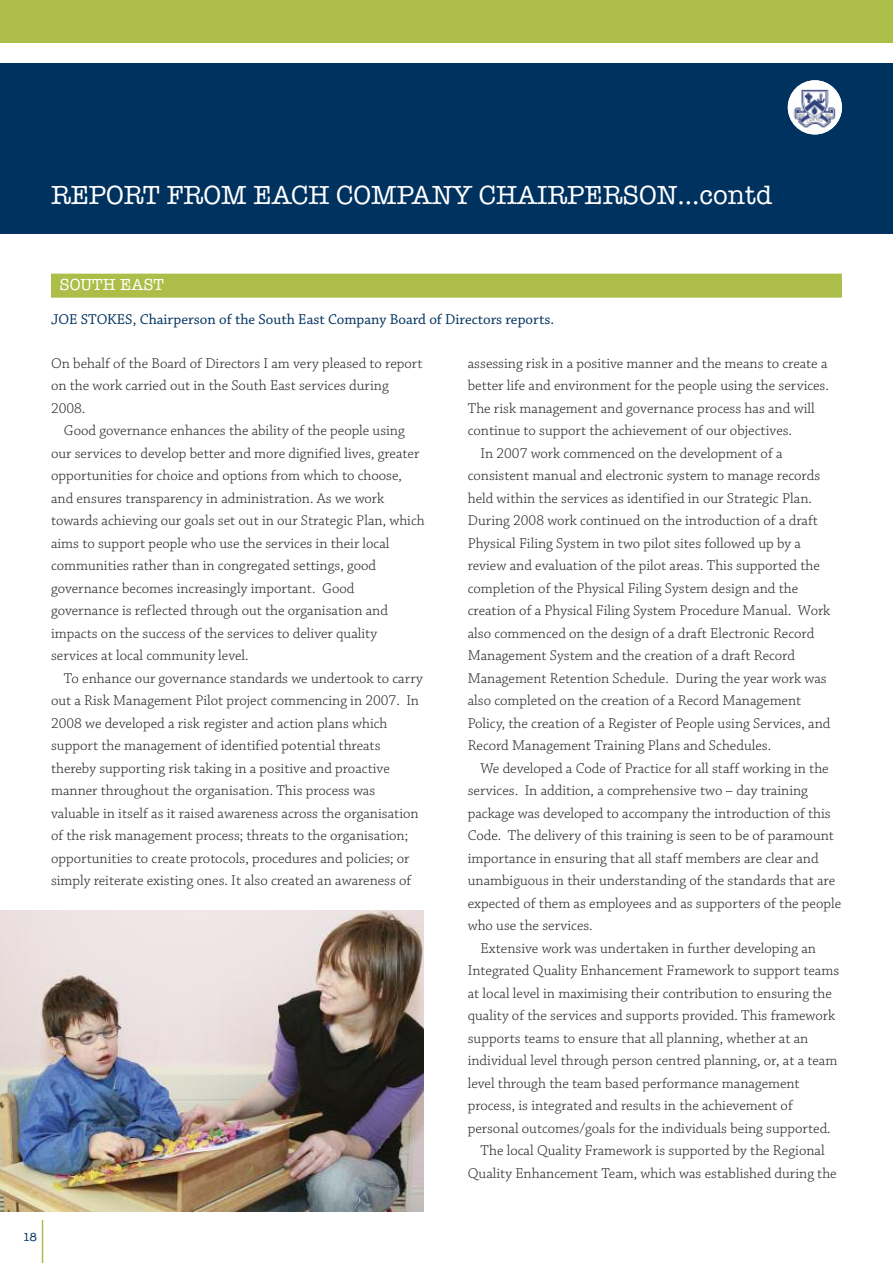
<style>
.page{position:relative;width:893px;height:1263px;background:#fff}
.page>*{position:absolute;margin:0;border:0;box-sizing:border-box;transform-origin:0 0}
.t1{font:27px "American Typewriter";color:#fff}
.t2{font:16.5px "American Typewriter";color:#fff}
.t3{font:300 15px/22.5px "Chaparral Pro";color:#272627}
.t4{font:15px "Chaparral Pro";color:#00325f}
.t5{font:12px "American Typewriter";color:#00325f}
</style>
<div class="page">
<div style="left:0;top:0;width:893px;height:43px;background:#acbd48"></div>
<hr style="left:42px;top:1220px;width:1px;height:43px;background:#acbd48">
<div style="left:0;top:64px;width:892px;height:170px;background:#00325f"></div>
<img style="left:788px;top:80px;width:54px;height:54px;border-radius:50%">
<div style="left:51px;top:274px;width:791px;height:24px;background:#acbd48"></div>
<img style="left:0;top:910px;width:423px;height:302px">
<h1 class="t1" style="left:51px;top:179px;width:723px">REPORT FROM EACH COMPANY CHAIRPERSON...contd</h1>
<p class="t2" style="left:60px;top:275px;width:106px">SOUTH EAST</p>
<p class="t4" style="left:51px;top:314px;width:505px">JOE STOKES, Chairperson of the South East Company Board of Directors reports.</p>
<p class="t3" style="left:51px;top:353px;width:373px">On behalf of the Board of Directors I am very pleased to report on the work carried out in the South East services during<br>2008.</p>
<p class="t3" style="left:51px;top:420px;width:375px;text-indent:13px">Good governance enhances the ability of the people using our services to develop better and more dignified lives, greater opportunities for choice and options from which to choose, and ensures transparency in administration. As we work towards achieving our goals set out in our Strategic Plan, which aims to support people who use the services in their local communities rather than in congregated settings, good governance becomes increasingly important. Good governance is reflected through out the organisation and impacts on the success of the services to deliver quality services at local community level.</p>
<p class="t3" style="left:51px;top:668px;width:373px;text-indent:13px">To enhance our governance standards we undertook to carry out a Risk Management Pilot project commencing in 2007. In 2008 we developed a risk register and action plans which support the management of identified potential threats thereby supporting risk taking in a positive and proactive manner throughout the organisation. This process was valuable in itself as it raised awareness across the organisation of the risk management process; threats to the organisation; opportunities to create protocols, procedures and policies; or simply reiterate existing ones. It also created an awareness of</p>
<p class="t3" style="left:468px;top:353px;width:361px">assessing risk in a positive manner and the means to create a</p>
<p class="t3" style="left:468px;top:375px;width:363px">better life and environment for the people using the services.</p>
<p class="t3" style="left:468px;top:398px;width:348px">The risk management and governance process has and will</p>
<p class="t3" style="left:468px;top:420px;width:326px">continue to support the achievement of our objectives.</p>
<p class="t3" style="left:480px;top:443px;width:304px">In 2007 work commenced on the development of a</p>
<p class="t3" style="left:468px;top:465px;width:354px">consistent manual and electronic system to manage records</p>
<p class="t3" style="left:468px;top:488px;width:346px">held within the services as identified in our Strategic Plan.</p>
<p class="t3" style="left:468px;top:510px;width:352px">During 2008 work continued on the introduction of a draft</p>
<p class="t3" style="left:468px;top:533px;width:335px">Physical Filing System in two pilot sites followed up by a</p>
<p class="t3" style="left:468px;top:555px;width:354px">review and evaluation of the pilot areas. This supported the</p>
<p class="t3" style="left:468px;top:578px;width:332px">completion of the Physical Filing System design and the</p>
<p class="t3" style="left:468px;top:600px;width:364px">creation of a Physical Filing System Procedure Manual. Work</p>
<p class="t3" style="left:468px;top:623px;width:348px">also commenced on the design of a draft Electronic Record</p>
<p class="t3" style="left:468px;top:645px;width:329px">Management System and the creation of a draft Record</p>
<p class="t3" style="left:468px;top:668px;width:361px">Management Retention Schedule. During the year work was</p>
<p class="t3" style="left:468px;top:690px;width:335px">also completed on the creation of a Record Management</p>
<p class="t3" style="left:468px;top:713px;width:364px">Policy, the creation of a Register of People using Services, and</p>
<p class="t3" style="left:468px;top:735px;width:305px">Record Management Training Plans and Schedules.</p>
<p class="t3" style="left:480px;top:758px;width:350px">We developed a Code of Practice for all staff working in the</p>
<p class="t3" style="left:468px;top:780px;width:342px">services. In addition, a comprehensive two – day training</p>
<p class="t3" style="left:468px;top:803px;width:365px">package was developed to accompany the introduction of this</p>
<p class="t3" style="left:468px;top:825px;width:368px">Code. The delivery of this training is seen to be of paramount</p>
<p class="t3" style="left:468px;top:848px;width:352px">importance in ensuring that all staff members are clear and</p>
<p class="t3" style="left:468px;top:870px;width:369px">unambiguous in their understanding of the standards that are</p>
<p class="t3" style="left:468px;top:893px;width:375px">expected of them as employees and as supporters of the people</p>
<p class="t3" style="left:468px;top:915px;width:127px">who use the services.</p>
<p class="t3" style="left:480px;top:938px;width:337px">Extensive work was undertaken in further developing an</p>
<p class="t3" style="left:468px;top:960px;width:373px">Integrated Quality Enhancement Framework to support teams</p>
<p class="t3" style="left:468px;top:983px;width:366px">at local level in maximising their contribution to ensuring the</p>
<p class="t3" style="left:468px;top:1005px;width:369px">quality of the services and supports provided. This framework</p>
<p class="t3" style="left:468px;top:1028px;width:342px">supports teams to ensure that all planning, whether at an</p>
<p class="t3" style="left:468px;top:1050px;width:371px">individual level through person centred planning, or, at a team</p>
<p class="t3" style="left:468px;top:1073px;width:333px">level through the team based performance management</p>
<p class="t3" style="left:468px;top:1095px;width:327px">process, is integrated and results in the achievement of</p>
<p class="t3" style="left:468px;top:1118px;width:364px">personal outcomes/goals for the individuals being supported.</p>
<p class="t3" style="left:480px;top:1140px;width:346px">The local Quality Framework is supported by the Regional</p>
<p class="t3" style="left:468px;top:1163px;width:370px">Quality Enhancement Team, which was established during the</p>
<p class="t5" style="left:23px;top:1230px;width:16px">18</p>
</div>
